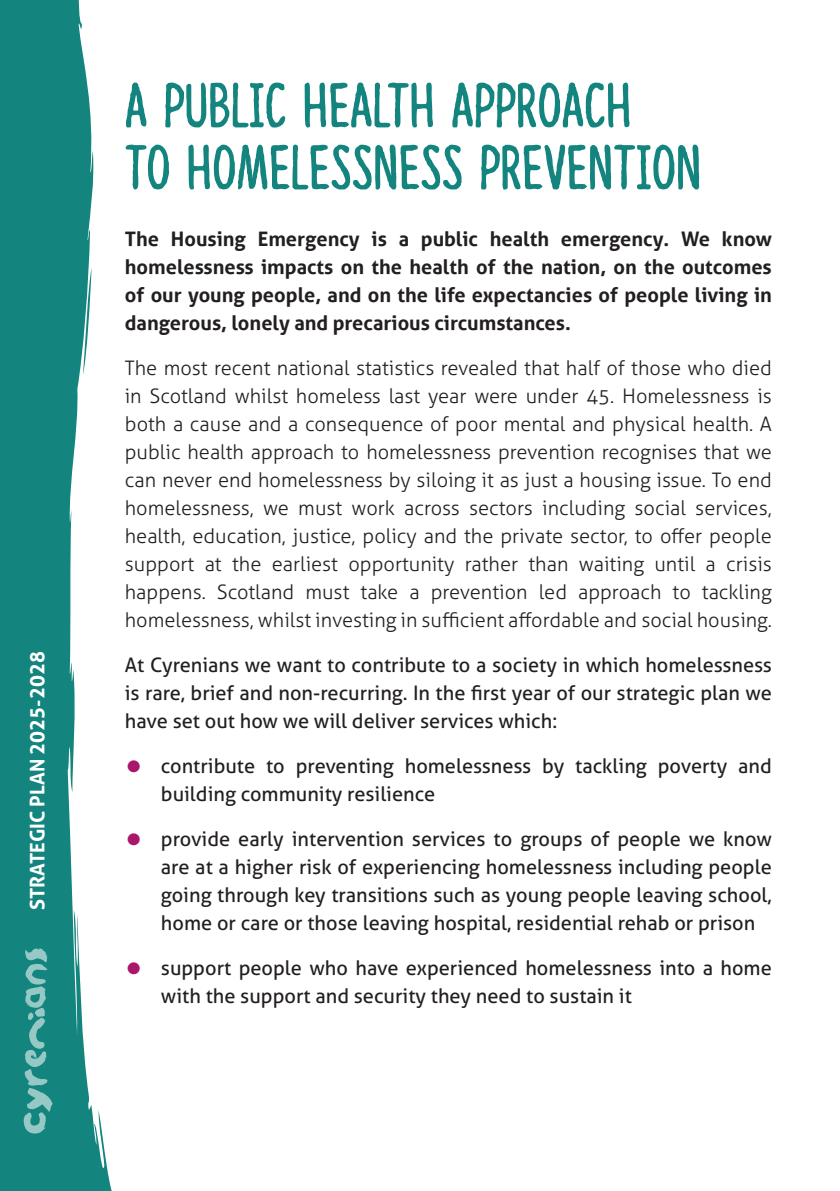
<style>
.page{position:relative;width:840px;height:1191px;background:#fff}
.page>*{position:absolute;margin:0;border:0;box-sizing:border-box;transform-origin:0 0}
.t1{font:64px/62px "Lazingonasunnyafternoon";color:#13857e}
.t2{font:300 20px/28px "Aller";color:#231f20;text-align:justify}
.t3{font:20px/28px "Aller";color:#231f20;text-align:justify}
.t4{font:700 20px/28px "Aller";color:#231f20;text-align:justify}
.t5{font:700 20px "Aller";color:#fff}
.s1{font-weight:700;font-size:40px;color:#aa166b}
</style>
<div class="page">
<svg style="left:0;top:0;width:112px;height:1191px;fill:#13857e"></svg>
<svg style="left:24px;top:948px;width:29px;height:186px;background:#459f99"></svg>
<p class="t5" style="left:25px;top:910px;width:261px;rotate:-90deg">STRATEGIC PLAN 2025-2028</p>
<h1 class="t1" style="left:125px;top:73px;width:577px">A PUBLIC HEALTH APPROACH<br>TO HOMELESSNESS PREVENTION</h1>
<p class="t4" style="left:125px;top:224px;width:648px">The Housing Emergency is a public health emergency. We know homelessness impacts on the health of the nation, on the outcomes of our young people, and on the life expectancies of people living in dangerous, lonely and precarious circumstances.</p>
<p class="t2" style="left:125px;top:354px;width:648px">The most recent national statistics revealed that half of those who died in Scotland whilst homeless last year were under 45. Homelessness is both a cause and a consequence of poor mental and physical health. A public health approach to homelessness prevention recognises that we can never end homelessness by siloing it as just a housing issue. To end homelessness, we must work across sectors including social services, health, education, justice, policy and the private sector, to offer people support at the earliest opportunity rather than waiting until a crisis happens. Scotland must take a prevention led approach to tackling homelessness, whilst investing in sufficient affordable and social housing.</p>
<p class="t3" style="left:125px;top:651px;width:648px">At Cyrenians we want to contribute to a society in which homelessness is rare, brief and non-recurring. In the first year of our strategic plan we have set out how we will deliver services which:</p>
<p class="t3" style="left:161px;top:752px;width:612px;text-indent:-36px"><span class="s1">•</span> contribute to preventing homelessness by tackling poverty and building community resilience</p>
<p class="t3" style="left:161px;top:825px;width:612px;text-indent:-36px"><span class="s1">•</span> provide early intervention services to groups of people we know are at a higher risk of experiencing homelessness including people going through key transitions such as young people leaving school, home or care or those leaving hospital, residential rehab or prison</p>
<p class="t3" style="left:161px;top:954px;width:612px;text-indent:-36px"><span class="s1">•</span> support people who have experienced homelessness into a home with the support and security they need to sustain it</p>
</div>
